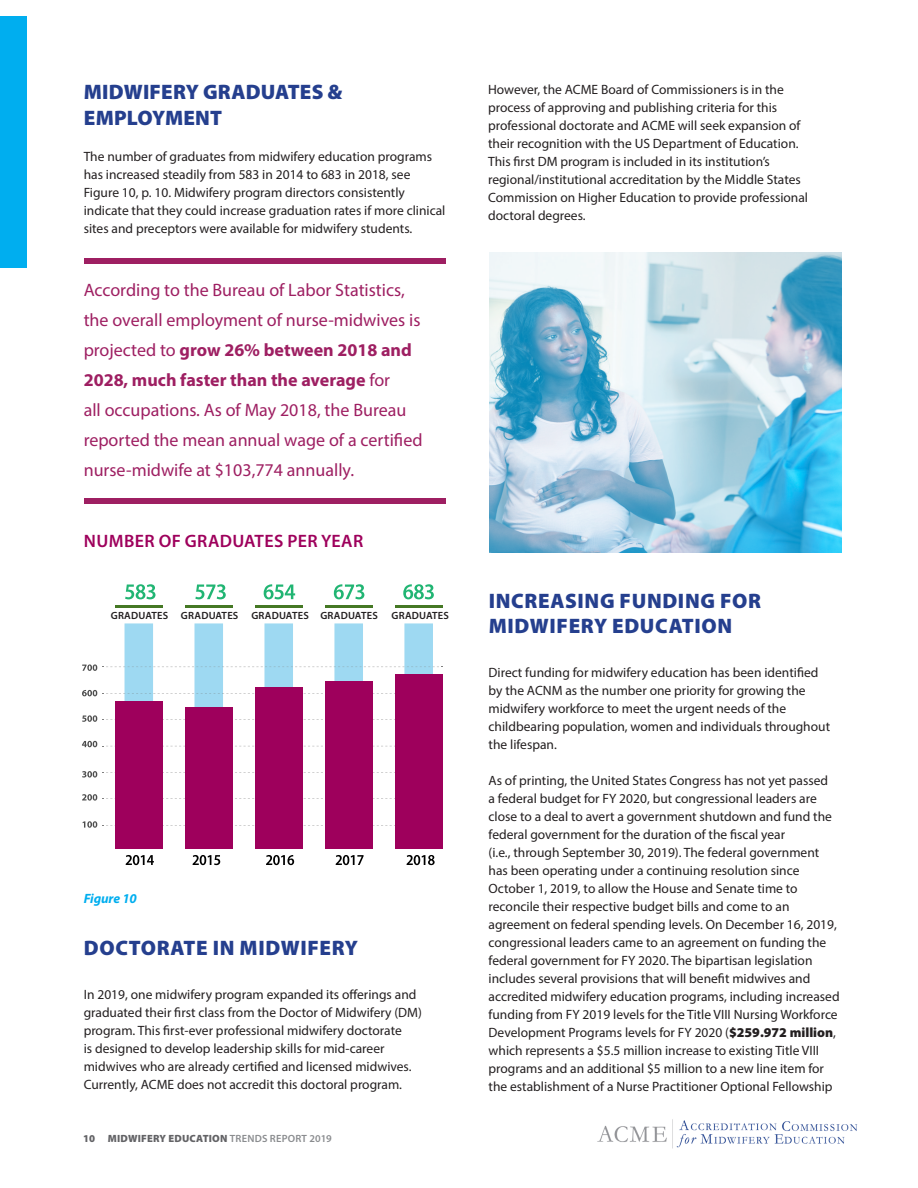
<style>
.page{position:relative;width:918px;height:1188px;background:#fff}
.page>*{position:absolute;margin:0;border:0;box-sizing:border-box;transform-origin:0 0}
.sub-header{font:900 21px/25.2px "Myriad Pro";letter-spacing:.03em;color:#253f8e}
.sub-header-2{font:900 21px/25.2px "Myriad Pro";letter-spacing:.01em;color:#253f8e}
.t1{font:18px/30px "Myriad Pro";color:#9e1f62}
.t2{font:600 18px "Myriad Pro";letter-spacing:.02em;color:#9e005c}
.t3{font:13.5px/18px "Myriad Pro";color:#231f20}
.t4{font:italic 700 13.5px "Myriad Pro";letter-spacing:-.01em;color:#00aeef}
.t5{font:600 10.5px "Myriad Pro";letter-spacing:.02em;color:#231f20}
.t6{font:900 10.5px "Myriad Pro";letter-spacing:.02em;color:#636366}
.s1{font-weight:700}
.s2{font-weight:600;color:#8a8c8f}
.s3{font-weight:900}
</style>
<div class="page">
<div style="left:0;top:16px;width:27px;height:252px;background:#00aeef"></div>
<img style="left:597px;top:1119px;width:261px;height:30px">
<div style="left:84px;top:258px;width:362px;height:6px;background:#9e1f62"></div>
<div style="left:84px;top:498px;width:362px;height:6px;background:#9e1f62"></div>
<svg style="left:490px;top:253px;width:352px;height:300px;background:#9bcce1"></svg>
<hr style="left:115px;top:605px;width:48px;height:3px;background:#457824">
<svg style="left:125px;top:584px;width:31px;height:15px"></svg>
<svg style="left:126px;top:855px;width:28px;height:10px"></svg>
<hr style="left:185px;top:605px;width:48px;height:3px;background:#457824">
<svg style="left:195px;top:584px;width:31px;height:15px"></svg>
<svg style="left:193px;top:855px;width:27px;height:10px"></svg>
<hr style="left:255px;top:605px;width:48px;height:3px;background:#457824">
<svg style="left:264px;top:584px;width:31px;height:15px"></svg>
<svg style="left:266px;top:855px;width:28px;height:10px"></svg>
<hr style="left:325px;top:605px;width:48px;height:3px;background:#457824">
<svg style="left:334px;top:584px;width:30px;height:15px"></svg>
<svg style="left:336px;top:855px;width:28px;height:10px"></svg>
<svg style="left:103px;top:623px;width:339px;height:226px"></svg>
<div style="left:395px;top:674px;width:47px;height:175px;background:#9e005c"></div>
<hr style="left:395px;top:605px;width:47px;height:3px;background:#457824">
<svg style="left:403px;top:584px;width:31px;height:15px"></svg>
<svg style="left:407px;top:855px;width:28px;height:10px"></svg>
<svg style="left:83px;top:821px;width:14px;height:7px"></svg>
<svg style="left:82px;top:794px;width:15px;height:7px"></svg>
<svg style="left:82px;top:771px;width:15px;height:7px"></svg>
<svg style="left:82px;top:741px;width:15px;height:6px"></svg>
<svg style="left:82px;top:715px;width:15px;height:7px"></svg>
<svg style="left:82px;top:690px;width:15px;height:6px"></svg>
<svg style="left:82px;top:664px;width:15px;height:7px"></svg>
<p class="sub-header-2" style="left:84px;top:79px;width:260px">MIDWIFERY GRADUATES &amp;<br>EMPLOYMENT</p>
<p class="t3" style="left:84px;top:147px;width:363px">The number of graduates from midwifery education programs has increased steadily from 583 in 2014 to 683 in 2018, see Figure 10, p. 10. Midwifery program directors consistently indicate that they could increase graduation rates if more clinical sites and preceptors were available for midwifery students.</p>
<p class="t1" style="left:84px;top:275px;width:340px">According to the Bureau of Labor Statistics, the overall employment of nurse-midwives is projected to <span class="s1">grow 26% between 2018 and 2028, much faster than the average</span> for<br>all occupations. As of May 2018, the Bureau reported the mean annual wage of a certified nurse-midwife at $103,774 annually.</p>
<p class="t2" style="left:84px;top:529px;width:281px">NUMBER OF GRADUATES PER YEAR</p>
<p class="t5" style="left:111px;top:609px;width:59px">GRADUATES</p>
<p class="t5" style="left:181px;top:609px;width:59px">GRADUATES</p>
<p class="t5" style="left:251px;top:609px;width:59px">GRADUATES</p>
<p class="t5" style="left:320px;top:609px;width:59px">GRADUATES</p>
<p class="t5" style="left:392px;top:609px;width:59px">GRADUATES</p>
<p class="t4" style="left:84px;top:890px;width:55px">Figure 10</p>
<p class="sub-header" style="left:84px;top:935px;width:276px">DOCTORATE IN MIDWIFERY</p>
<p class="t3" style="left:84px;top:985px;width:340px">In 2019, one midwifery program expanded its offerings and graduated their first class from the Doctor of Midwifery (DM) program. This first-ever professional midwifery doctorate<br>is designed to develop leadership skills for mid-career midwives who are already certified and licensed midwives.<br>Currently, ACME does not accredit this doctoral program.</p>
<p class="t6" style="left:83px;top:1131px;width:250px">10 MIDWIFERY EDUCATION <span class="s2">TRENDS REPORT 2019</span></p>
<p class="t3" style="left:488px;top:80px;width:322px">However, the ACME Board of Commissioners is in the process of approving and publishing criteria for this professional doctorate and ACME will seek expansion of their recognition with the US Department of Education.<br>This first DM program is included in its institution’s regional/institutional accreditation by the Middle States Commission on Higher Education to provide professional doctoral degrees.</p>
<p class="sub-header" style="left:489px;top:588px;width:274px">INCREASING FUNDING FOR<br>MIDWIFERY EDUCATION</p>
<p class="t3" style="left:489px;top:663px;width:343px">Direct funding for midwifery education has been identified by the ACNM as the number one priority for growing the midwifery workforce to meet the urgent needs of the childbearing population, women and individuals throughout the lifespan.</p>
<p class="t3" style="left:489px;top:771px;width:353px">As of printing, the United States Congress has not yet passed<br>a federal budget for FY 2020, but congressional leaders are close to a deal to avert a government shutdown and fund the federal government for the duration of the fiscal year<br>(i.e., through September 30, 2019). The federal government has been operating under a continuing resolution since October 1, 2019, to allow the House and Senate time to reconcile their respective budget bills and come to an agreement on federal spending levels. On December 16, 2019, congressional leaders came to an agreement on funding the federal government for FY 2020. The bipartisan legislation includes several provisions that will benefit midwives and accredited midwifery education programs, including increased funding from FY 2019 levels for the Title VIII Nursing Workforce Development Programs levels for FY 2020 (<span class="s3">$259.972 million</span>, which represents a $5.5 million increase to existing Title VIII programs and an additional $5 million to a new line item for the establishment of a Nurse Practitioner Optional Fellowship</p>
</div>
